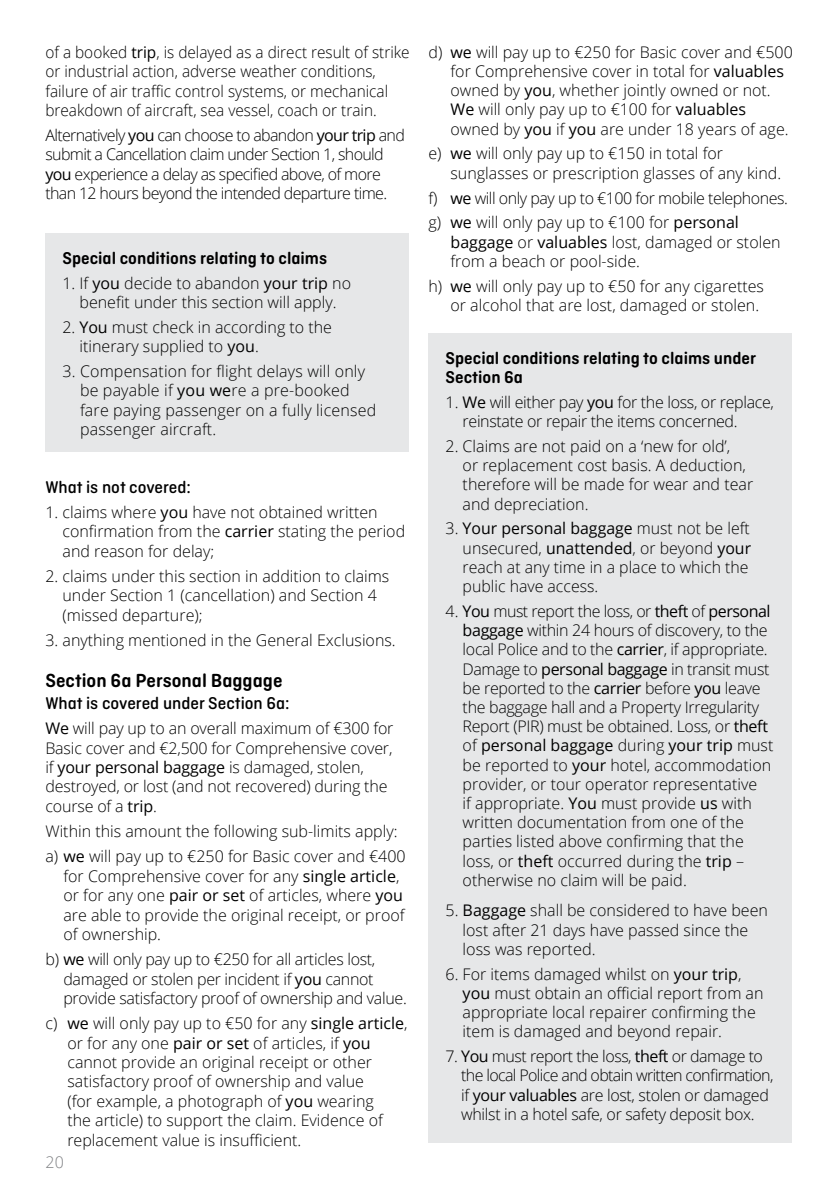
<style>
.page{position:relative;width:840px;height:1191px;background:#fff}
.page>*{position:absolute;margin:0;border:0;box-sizing:border-box;transform-origin:0 0}
.t1{font:600 20px "Ciutadella Rounded";color:#000}
.t2{font:600 18px/19.2px "Ciutadella Rounded";color:#000}
.t3{font:500 18px "Ciutadella Rounded";color:#000}
.t4{font:300 16px/19.2px "Open Sans";color:#000}
.t5{font:300 16px/19.2px "Open Sans";letter-spacing:-.03em;color:#000}
.t6{font:300 16px/19.4px "Open Sans";letter-spacing:-.02em;color:#000}
.t7{font:300 16px/19.4px "Open Sans";color:#000;scale:.96 1}
.t8{font:300 16px/19.4px "Open Sans";letter-spacing:-.04em;color:#000}
.t9{font:300 16px "Open Sans";color:#808285}
.s1{font-weight:400}
</style>
<div class="page">
<div style="left:45px;top:234px;width:363px;height:218px;background:#e6e7e8"></div>
<div style="left:428px;top:333px;width:363px;height:810px;background:#e6e7e8"></div>
<p class="t7" style="left:45px;top:42px;width:381px">of a booked <span class="s1">trip</span>, is delayed as a direct result of strike or industrial action, adverse weather conditions, failure of air traffic control systems, or mechanical breakdown of aircraft, sea vessel, coach or train.</p>
<p class="t8" style="left:45px;top:125px;width:361px">Alternatively <span class="s1">you</span> can choose to abandon <span class="s1">your trip</span> and submit a Cancellation claim under Section 1, should <span class="s1">you</span> experience a delay as specified above, of more than 12 hours beyond the intended departure time.</p>
<p class="t2" style="left:62px;top:249px;width:266px">Special conditions relating to claims</p>
<p class="t4" style="left:62px;top:273px;width:290px;text-align:center">1. If <span class="s1">you</span> decide to abandon <span class="s1">your trip</span> no benefit under this section will apply.</p>
<p class="t4" style="left:79px;top:317px;width:254px;text-indent:-17px">2. <span class="s1">You</span> must check in according to the itinerary supplied to <span class="s1">you</span>.</p>
<p class="t4" style="left:80px;top:361px;width:297px;text-indent:-18px">3. Compensation for flight delays will only be payable if <span class="s1">you we</span>re a pre-booked fare paying passenger on a fully licensed passenger aircraft.</p>
<p class="t3" style="left:45px;top:477px;width:147px">What is not covered:</p>
<p class="t4" style="left:62px;top:502px;width:344px;text-indent:-17px">1. claims where <span class="s1">you</span> have not obtained written confirmation from the <span class="s1">carrier</span> stating the period and reason for delay;</p>
<p class="t4" style="left:62px;top:566px;width:328px;text-indent:-17px">2. claims under this section in addition to claims under Section 1 (cancellation) and Section 4 (missed departure);</p>
<p class="t4" style="left:45px;top:630px;width:351px">3. anything mentioned in the General Exclusions.</p>
<p class="t1" style="left:45px;top:669px;width:238px">Section 6a Personal Baggage</p>
<p class="t3" style="left:45px;top:693px;width:246px">What is covered under Section 6a:</p>
<p class="t4" style="left:45px;top:718px;width:349px"><span class="s1">We</span> will pay up to an overall maximum of €300 for Basic cover and €2,500 for Comprehensive cover, if <span class="s1">your personal baggage</span> is damaged, stolen, destroyed, or lost (and not recovered) during the course of a <span class="s1">trip</span>.</p>
<p class="t4" style="left:45px;top:818px;width:361px;line-height:25.2px">Within this amount the following sub-limits apply: a) <span class="s1">we</span> will pay up to €250 for Basic cover and €400</p>
<p class="t4" style="left:63px;top:865px;width:342px">for Comprehensive cover for any <span class="s1">single article</span>, or for any one <span class="s1">pair or set</span> of articles, where <span class="s1">you </span>are able to provide the original receipt, or proof of ownership.</p>
<p class="t6" style="left:63px;top:949px;width:345px;text-indent:-18px">b) <span class="s1">we</span> will only pay up to €250 for all articles lost, damaged or stolen per incident if <span class="s1">you</span> cannot provide satisfactory proof of ownership and value.</p>
<p class="t4" style="left:67px;top:1013px;width:341px;text-indent:-22px">c) <span class="s1">we</span> will only pay up to €50 for any <span class="s1">single article</span>, or for any one <span class="s1">pair or set</span> of articles, if <span class="s1">you </span>cannot provide an original receipt or other satisfactory proof of ownership and value<br>(for example, a photograph of <span class="s1">you</span> wearing<br>the article) to support the claim. Evidence of replacement value is insufficient.</p>
<p class="t9" style="left:45px;top:1151px;width:20px">20</p>
<p class="t4" style="left:450px;top:42px;width:343px;text-indent:-22px">d) <span class="s1">we</span> will pay up to €250 for Basic cover and €500 for Comprehensive cover in total for <span class="s1">valuables </span>owned by <span class="s1">you</span>, whether jointly owned or not.<br><span class="s1">We</span> will only pay up to €100 for <span class="s1">valuables </span>owned by <span class="s1">you</span> if <span class="s1">you</span> are under 18 years of age.</p>
<p class="t4" style="left:450px;top:144px;width:332px;text-indent:-22px">e) <span class="s1">we</span> will only pay up to €150 in total for sunglasses or prescription glasses of any kind.</p>
<p class="t5" style="left:428px;top:185px;width:360px;line-height:24.8px">f) <span class="s1">we</span> will only pay up to €100 for mobile telephones. g) <span class="s1">we</span> will only pay up to €100 for <span class="s1">personal</span></p>
<p class="t4" style="left:450px;top:232px;width:331px"><span class="s1">baggage</span> or <span class="s1">valuables</span> lost, damaged or stolen from a beach or pool-side.</p>
<p class="t4" style="left:450px;top:276px;width:315px;text-indent:-22px">h) <span class="s1">we</span> will only pay up to €50 for any cigarettes or alcohol that are lost, damaged or stolen.</p>
<p class="t2" style="left:445px;top:348px;width:312px">Special conditions relating to claims under<br>Section 6a</p>
<p class="t6" style="left:462px;top:392px;width:313px;text-indent:-17px">1. <span class="s1">We</span> will either pay <span class="s1">you</span> for the loss, or replace, reinstate or repair the items concerned.</p>
<p class="t4" style="left:462px;top:436px;width:292px;text-indent:-17px">2. Claims are not paid on a ‘new for old’,<br>or replacement cost basis. A deduction, therefore will be made for wear and tear and depreciation.</p>
<p class="t4" style="left:462px;top:518px;width:290px;text-indent:-17px">3. <span class="s1">Your personal baggage</span> must not be left unsecured, <span class="s1">unattended</span>, or beyond <span class="s1">your </span>reach at any time in a place to which the public have access.</p>
<p class="t4" style="left:462px;top:601px;width:312px;text-indent:-17px">4. <span class="s1">You</span> must report the loss, or <span class="s1">theft</span> of <span class="s1">personal baggage</span> within 24 hours of discovery, to the local Police and to the <span class="s1">carrier</span>, if appropriate.<br>Damage to <span class="s1">personal baggage</span> in transit must be reported to the <span class="s1">carrier</span> before <span class="s1">you</span> leave the baggage hall and a Property Irregularity Report (PIR) must be obtained. Loss, or <span class="s1">theft </span>of <span class="s1">personal baggage</span> during <span class="s1">your trip</span> must be reported to <span class="s1">your</span> hotel, accommodation provider, or tour operator representative<br>if appropriate. <span class="s1">You</span> must provide <span class="s1">us</span> with written documentation from one of the parties listed above confirming that the loss, or <span class="s1">theft</span> occurred during the <span class="s1">trip</span> – otherwise no claim will be paid.</p>
<p class="t4" style="left:462px;top:900px;width:306px;text-indent:-17px">5. <span class="s1">Baggage</span> shall be considered to have been lost after 21 days have passed since the loss was reported.</p>
<p class="t4" style="left:462px;top:963px;width:302px;text-indent:-17px">6. For items damaged whilst on <span class="s1">your trip</span>, <span class="s1">you</span> must obtain an official report from an appropriate local repairer confirming the item is damaged and beyond repair.</p>
<p class="t5" style="left:461px;top:1046px;width:313px;text-indent:-16px">7. <span class="s1">You</span> must report the loss, <span class="s1">theft</span> or damage to the local Police and obtain written confirmation, if <span class="s1">your valuables</span> are lost, stolen or damaged whilst in a hotel safe, or safety deposit box.</p>
</div>
